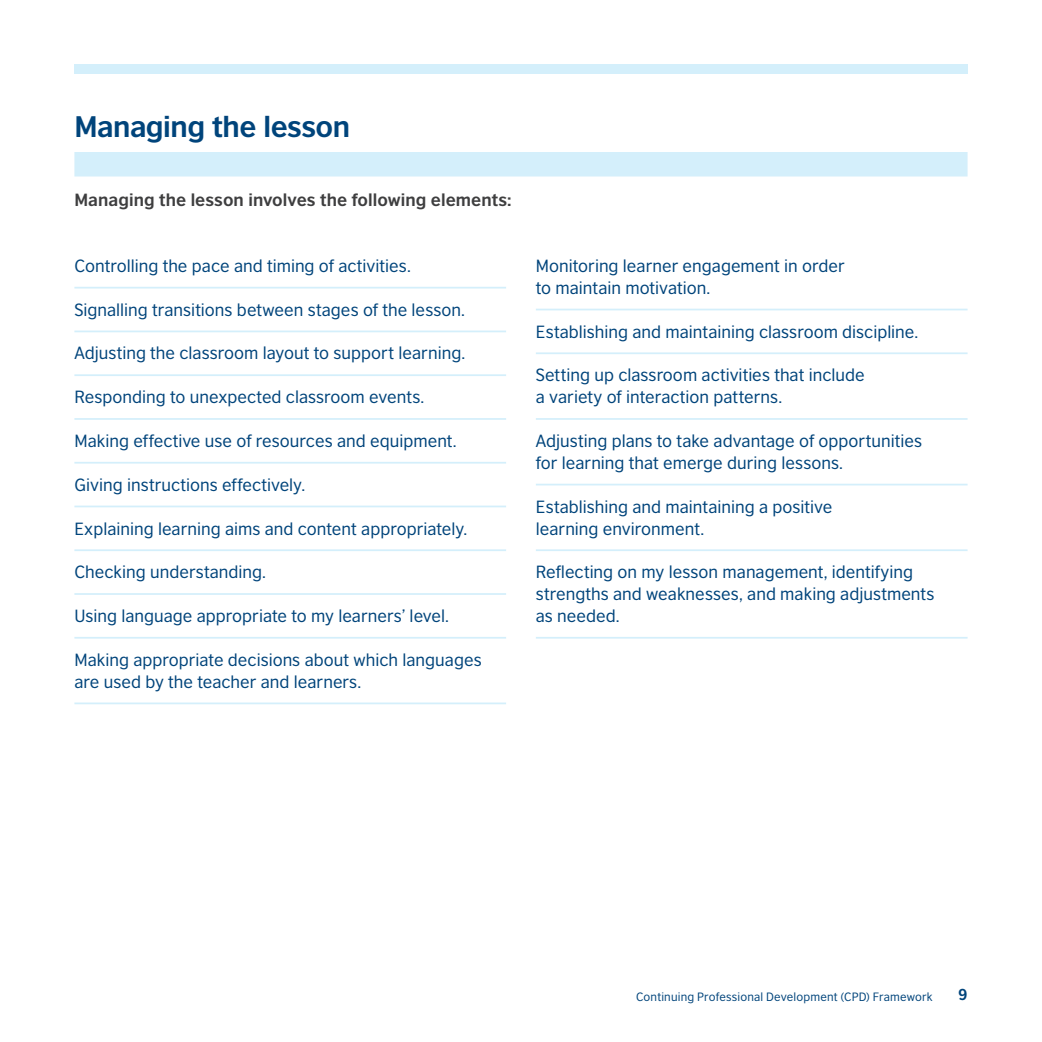
<style>
.page{position:relative;width:1042px;height:1042px;background:#fff}
.page>*{position:absolute;margin:0;border:0;box-sizing:border-box;transform-origin:0 0}
.t1{font:700 28px "British Council Sans";letter-spacing:-.02em;color:#00447b}
.t2{font:16.62px/21.9px "British Council Sans";color:#00447b}
.t3{font:700 16.62px "British Council Sans";letter-spacing:.005em;color:#3e3e3f}
.t4{font:700 14.88px "British Council Sans";color:#00447b}
.t5{font:11.38px "British Council Sans";letter-spacing:.015em;color:#00447b}
</style>
<div class="page">
<div style="left:74px;top:64px;width:893px;height:10px;background:#d4effb"></div>
<div style="left:74px;top:152px;width:893px;height:24px;background:#d4effb"></div>
<hr style="left:74px;top:287px;width:432px;height:1px;background:#d4effb">
<hr style="left:74px;top:330px;width:432px;height:2px;background:#d4effb">
<hr style="left:74px;top:374px;width:432px;height:2px;background:#d4effb">
<hr style="left:74px;top:418px;width:432px;height:2px;background:#d4effb">
<hr style="left:74px;top:462px;width:432px;height:1px;background:#d4effb">
<hr style="left:74px;top:505px;width:432px;height:2px;background:#d4effb">
<hr style="left:74px;top:549px;width:432px;height:2px;background:#d4effb">
<hr style="left:74px;top:593px;width:432px;height:2px;background:#d4effb">
<hr style="left:74px;top:637px;width:432px;height:1px;background:#d4effb">
<hr style="left:74px;top:702px;width:432px;height:2px;background:#d4effb">
<hr style="left:536px;top:309px;width:431px;height:1px;background:#d4effb">
<hr style="left:536px;top:352px;width:431px;height:2px;background:#d4effb">
<hr style="left:536px;top:418px;width:431px;height:2px;background:#d4effb">
<hr style="left:536px;top:484px;width:431px;height:1px;background:#d4effb">
<hr style="left:536px;top:549px;width:431px;height:2px;background:#d4effb">
<hr style="left:536px;top:637px;width:431px;height:1px;background:#d4effb">
<h1 class="t1" style="left:74px;top:109px;width:277px">Managing the lesson</h1>
<p class="t3" style="left:74px;top:190px;width:439px">Managing the lesson involves the following elements:</p>
<p class="t2" style="left:74px;top:255px;width:338px">Controlling the pace and timing of activities.</p>
<p class="t2" style="left:74px;top:298px;width:392px">Signalling transitions between stages of the lesson.</p>
<p class="t2" style="left:74px;top:342px;width:392px">Adjusting the classroom layout to support learning.</p>
<p class="t2" style="left:74px;top:386px;width:351px">Responding to unexpected classroom events.</p>
<p class="t2" style="left:74px;top:430px;width:384px">Making effective use of resources and equipment.</p>
<p class="t2" style="left:74px;top:473px;width:232px">Giving instructions effectively.</p>
<p class="t2" style="left:74px;top:517px;width:394px">Explaining learning aims and content appropriately.</p>
<p class="t2" style="left:74px;top:561px;width:193px">Checking understanding.</p>
<p class="t2" style="left:74px;top:605px;width:376px">Using language appropriate to my learners’ level.</p>
<p class="t2" style="left:74px;top:648px;width:409px">Making appropriate decisions about which languages are used by the teacher and learners.</p>
<p class="t2" style="left:536px;top:255px;width:310px">Monitoring learner engagement in order to maintain motivation.</p>
<p class="t2" style="left:536px;top:320px;width:384px">Establishing and maintaining classroom discipline.</p>
<p class="t2" style="left:536px;top:364px;width:330px">Setting up classroom activities that include a variety of interaction patterns.</p>
<p class="t2" style="left:536px;top:430px;width:388px">Adjusting plans to take advantage of opportunities for learning that emerge during lessons.</p>
<p class="t2" style="left:536px;top:495px;width:298px">Establishing and maintaining a positive learning environment.</p>
<p class="t2" style="left:536px;top:561px;width:400px">Reflecting on my lesson management, identifying strengths and weaknesses, and making adjustments as needed.</p>
<p class="t5" style="left:636px;top:989px;width:298px">Continuing Professional Development (CPD) Framework</p>
<p class="t4" style="left:958px;top:985px;width:11px">9</p>
</div>
